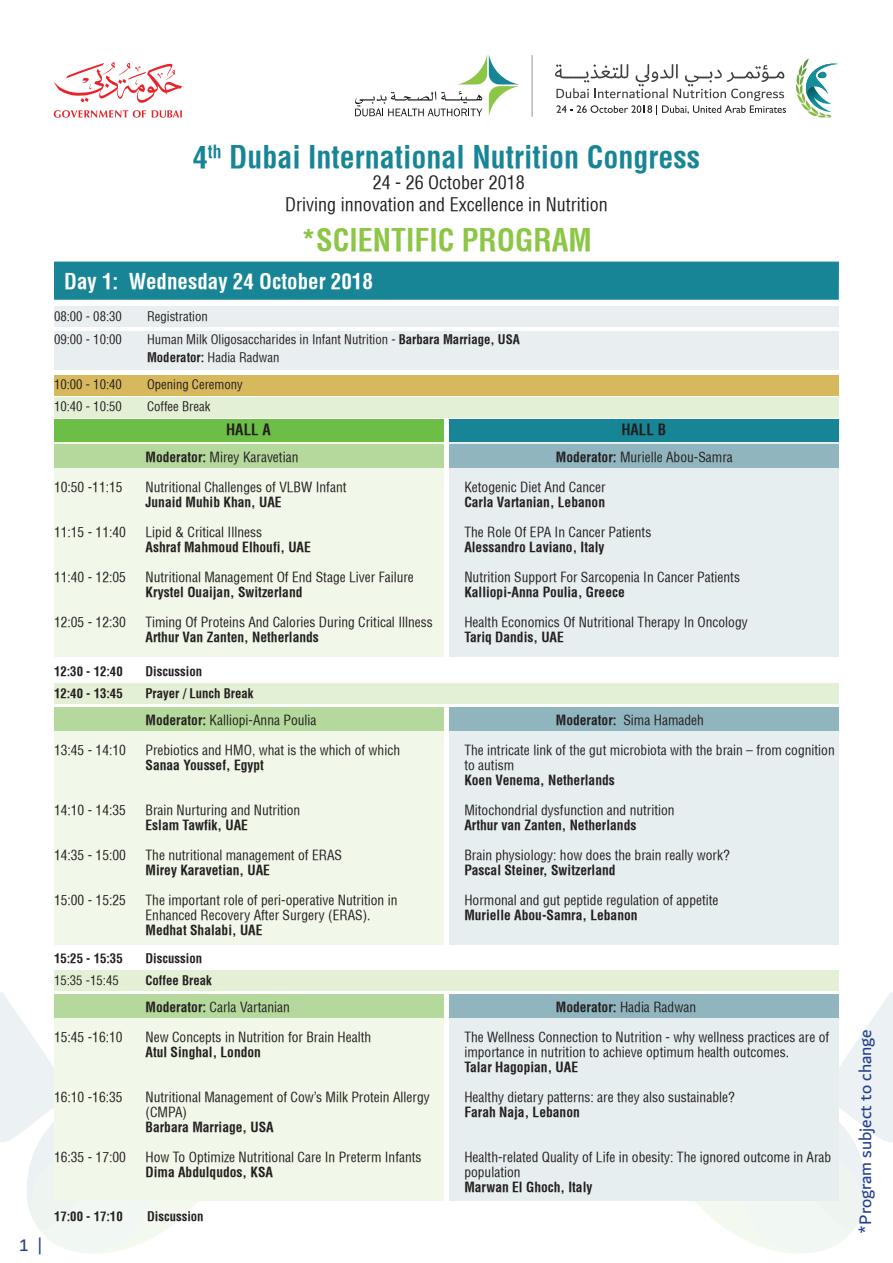
<style>
.page{position:relative;width:893px;height:1263px;background:#fff}
.page>*{position:absolute;margin:0;border:0;box-sizing:border-box;transform-origin:0 0}
.t1{font:700 condensed 30px "Helvetica";color:#178595}
.t2{font:700 condensed 30px "Helvetica";color:#8bc644}
.t3{font:700 condensed 21px "Helvetica";color:#fff}
.t4{font:condensed 18px/21.6px "Helvetica";color:#231f20;text-align:center}
.t5{font:18px "Dubai";color:#253f8e}
.t6{font:700 condensed 15px "Helvetica";color:#231f20}
.t7{font:condensed 13.5px/15px "Helvetica";color:#231f20}
.t8{font:700 condensed 13.5px "Helvetica";color:#231f20}
.t9{font:condensed 12.75px/18px "Helvetica";color:#231f20}
.t10{font:700 condensed 12.75px "Helvetica";color:#231f20}
.s1{font-weight:700}
</style>
<div class="page">
<svg style="left:0;top:991px;width:230px;height:263px"></svg>
<svg style="left:663px;top:991px;width:230px;height:263px"></svg>
<div style="left:54px;top:331px;width:785px;height:38px;background:#e9eff1"></div>
<div style="left:54px;top:306px;width:785px;height:21px;background:#e9eff1"></div>
<div style="left:54px;top:397px;width:785px;height:21px;background:#e4f0d5"></div>
<div style="left:54px;top:684px;width:785px;height:20px;background:#e4f0d5"></div>
<div style="left:54px;top:971px;width:785px;height:20px;background:#e4f0d5"></div>
<div style="left:54px;top:375px;width:785px;height:20px;background:#d7b85c"></div>
<div style="left:54px;top:262px;width:785px;height:38px;background:#178595"></div>
<div style="left:54px;top:420px;width:390px;height:237px;background:#f1f7e9"></div>
<div style="left:54px;top:707px;width:390px;height:237px;background:#f1f7e9"></div>
<div style="left:54px;top:994px;width:390px;height:206px;background:#f1f7e9"></div>
<div style="left:449px;top:420px;width:390px;height:237px;background:#e7eef0"></div>
<div style="left:449px;top:707px;width:390px;height:237px;background:#e7eef0"></div>
<div style="left:449px;top:994px;width:390px;height:206px;background:#e7eef0"></div>
<div style="left:54px;top:420px;width:390px;height:22px;background:#6dbe46"></div>
<div style="left:54px;top:444px;width:390px;height:24px;background:#b5d99c"></div>
<div style="left:54px;top:707px;width:390px;height:24px;background:#b5d99c"></div>
<div style="left:54px;top:994px;width:390px;height:24px;background:#b5d99c"></div>
<div style="left:449px;top:420px;width:390px;height:22px;background:#178595"></div>
<div style="left:449px;top:444px;width:390px;height:24px;background:#91b5bf"></div>
<div style="left:449px;top:707px;width:390px;height:24px;background:#91b5bf"></div>
<div style="left:449px;top:994px;width:390px;height:24px;background:#91b5bf"></div>
<svg style="left:54px;top:62px;width:128px;height:41px"></svg>
<svg style="left:54px;top:110px;width:92px;height:8px"></svg>
<svg style="left:152px;top:110px;width:30px;height:8px"></svg>
<svg style="left:355px;top:54px;width:164px;height:62px"></svg>
<svg style="left:796px;top:58px;width:42px;height:59px"></svg>
<svg style="left:555px;top:64px;width:231px;height:51px"></svg>
<hr style="left:532px;top:55px;width:1px;height:62px;background:#939598">
<h3 class="t5" style="left:19px;top:1234px;width:25px">1 |</h3>
<h1 class="t1" style="left:193px;top:138px;width:508px">4<sup>th</sup> Dubai International Nutrition Congress</h1>
<h3 class="t4" style="left:285px;top:172px;width:324px">24 - 26 October 2018<br>Driving innovation and Excellence in Nutrition</h3>
<h1 class="t2" style="left:301px;top:221px;width:292px">*SCIENTIFIC PROGRAM</h1>
<h2 class="t3" style="left:64px;top:268px;width:310px">Day 1: Wednesday 24 October 2018</h2>
<p class="t9" style="left:54px;top:308px;width:69px">08:00 - 08:30</p>
<p class="t9" style="left:147px;top:308px;width:62px">Registration</p>
<p class="t9" style="left:54px;top:330px;width:69px">09:00 - 10:00</p>
<p class="t9" style="left:147px;top:330px;width:374px">Human Milk Oligosaccharides in Infant Nutrition - <span class="s1">Barbara Marriage, USA<br>Moderator:</span> Hadia Radwan</p>
<p class="t9" style="left:54px;top:375px;width:69px">10:00 - 10:40</p>
<p class="t9" style="left:147px;top:375px;width:97px">Opening Ceremony</p>
<p class="t9" style="left:54px;top:398px;width:69px">10:40 - 10:50</p>
<p class="t9" style="left:147px;top:398px;width:65px">Coffee Break</p>
<p class="t6" style="left:226px;top:420px;width:46px">HALL A</p>
<p class="t6" style="left:621px;top:420px;width:46px">HALL B</p>
<p class="t7" style="left:146px;top:449px;width:154px"><span class="s1">Moderator:</span> Mirey Karavetian</p>
<p class="t7" style="left:54px;top:479px;width:70px">10:50 -11:15</p>
<p class="t7" style="left:146px;top:479px;width:202px">Nutritional Challenges of VLBW Infant</p>
<p class="t8" style="left:146px;top:494px;width:138px">Junaid Muhib Khan, UAE</p>
<p class="t7" style="left:54px;top:524px;width:73px">11:15 - 11:40</p>
<p class="t7" style="left:146px;top:524px;width:118px">Lipid &amp; Critical Illness</p>
<p class="t8" style="left:146px;top:539px;width:167px">Ashraf Mahmoud Elhoufi, UAE</p>
<p class="t7" style="left:54px;top:569px;width:73px">11:40 - 12:05</p>
<p class="t7" style="left:146px;top:569px;width:270px">Nutritional Management Of End Stage Liver Failure</p>
<p class="t8" style="left:146px;top:584px;width:159px">Krystel Ouaijan, Switzerland</p>
<p class="t7" style="left:54px;top:614px;width:73px">12:05 - 12:30</p>
<p class="t7" style="left:146px;top:614px;width:289px">Timing Of Proteins And Calories During Critical Illness</p>
<p class="t8" style="left:146px;top:629px;width:175px">Arthur Van Zanten, Netherlands</p>
<p class="t10" style="left:54px;top:663px;width:70px">12:30 - 12:40</p>
<p class="t10" style="left:145px;top:663px;width:58px">Discussion</p>
<p class="t10" style="left:54px;top:685px;width:70px">12:40 - 13:45</p>
<p class="t10" style="left:145px;top:685px;width:110px">Prayer / Lunch Break</p>
<p class="t7" style="left:146px;top:713px;width:172px"><span class="s1">Moderator:</span> Kalliopi-Anna Poulia</p>
<p class="t7" style="left:54px;top:743px;width:73px">13:45 - 14:10</p>
<p class="t7" style="left:146px;top:743px;width:256px">Prebiotics and HMO, what is the which of which</p>
<p class="t8" style="left:146px;top:757px;width:120px">Sanaa Youssef, Egypt</p>
<p class="t7" style="left:54px;top:803px;width:73px">14:10 - 14:35</p>
<p class="t7" style="left:146px;top:803px;width:156px">Brain Nurturing and Nutrition</p>
<p class="t8" style="left:146px;top:817px;width:104px">Eslam Tawfik, UAE</p>
<p class="t7" style="left:54px;top:848px;width:73px">14:35 - 15:00</p>
<p class="t7" style="left:146px;top:848px;width:198px">The nutritional management of ERAS</p>
<p class="t8" style="left:146px;top:862px;width:126px">Mirey Karavetian, UAE</p>
<p class="t7" style="left:54px;top:893px;width:73px">15:00 - 15:25</p>
<p class="t7" style="left:146px;top:893px;width:253px">The important role of peri-operative Nutrition in<br>Enhanced Recovery After Surgery (ERAS).</p>
<p class="t8" style="left:146px;top:922px;width:119px">Medhat Shalabi, UAE</p>
<p class="t10" style="left:54px;top:950px;width:70px">15:25 - 15:35</p>
<p class="t10" style="left:145px;top:950px;width:58px">Discussion</p>
<p class="t9" style="left:54px;top:971px;width:66px">15:35 -15:45</p>
<p class="t10" style="left:145px;top:972px;width:68px">Coffee Break</p>
<p class="t7" style="left:146px;top:1000px;width:146px"><span class="s1">Moderator:</span> Carla Vartanian</p>
<p class="t7" style="left:54px;top:1030px;width:70px">15:45 -16:10</p>
<p class="t7" style="left:146px;top:1030px;width:227px">New Concepts in Nutrition for Brain Health</p>
<p class="t8" style="left:146px;top:1044px;width:117px">Atul Singhal, London</p>
<p class="t7" style="left:54px;top:1090px;width:70px">16:10 -16:35</p>
<p class="t7" style="left:146px;top:1090px;width:286px">Nutritional Management of Cow’s Milk Protein Allergy (CMPA)</p>
<p class="t8" style="left:146px;top:1119px;width:130px">Barbara Marriage, USA</p>
<p class="t7" style="left:54px;top:1150px;width:73px">16:35 - 17:00</p>
<p class="t7" style="left:146px;top:1150px;width:278px">How To Optimize Nutritional Care In Preterm Infants</p>
<p class="t8" style="left:146px;top:1164px;width:129px">Dima Abdulqudos, KSA</p>
<p class="t10" style="left:54px;top:1208px;width:70px">17:00 - 17:10</p>
<p class="t10" style="left:147px;top:1208px;width:58px">Discussion</p>
<p class="t7" style="left:556px;top:449px;width:178px"><span class="s1">Moderator:</span> Murielle Abou-Samra</p>
<p class="t7" style="left:464px;top:479px;width:143px">Ketogenic Diet And Cancer</p>
<p class="t8" style="left:464px;top:494px;width:142px">Carla Vartanian, Lebanon</p>
<p class="t7" style="left:464px;top:524px;width:188px">The Role Of EPA In Cancer Patients</p>
<p class="t8" style="left:464px;top:539px;width:142px">Alessandro Laviano, Italy</p>
<p class="t7" style="left:464px;top:569px;width:277px">Nutrition Support For Sarcopenia In Cancer Patients</p>
<p class="t8" style="left:464px;top:584px;width:162px">Kalliopi-Anna Poulia, Greece</p>
<p class="t7" style="left:464px;top:614px;width:285px">Health Economics Of Nutritional Therapy In Oncology</p>
<p class="t8" style="left:464px;top:628px;width:101px">Tariq Dandis, UAE</p>
<p class="t7" style="left:556px;top:713px;width:150px"><span class="s1">Moderator:</span> Sima Hamadeh</p>
<p class="t7" style="left:464px;top:743px;width:372px">The intricate link of the gut microbiota with the brain – from cognition to autism</p>
<p class="t8" style="left:464px;top:772px;width:152px">Koen Venema, Netherlands</p>
<p class="t7" style="left:464px;top:803px;width:212px">Mitochondrial dysfunction and nutrition</p>
<p class="t8" style="left:464px;top:817px;width:174px">Arthur van Zanten, Netherlands</p>
<p class="t7" style="left:464px;top:848px;width:267px">Brain physiology: how does the brain really work?</p>
<p class="t8" style="left:464px;top:862px;width:153px">Pascal Steiner, Switzerland</p>
<p class="t7" style="left:464px;top:893px;width:256px">Hormonal and gut peptide regulation of appetite</p>
<p class="t8" style="left:464px;top:907px;width:175px">Murielle Abou-Samra, Lebanon</p>
<p class="t7" style="left:556px;top:1000px;width:142px"><span class="s1">Moderator:</span> Hadia Radwan</p>
<p class="t7" style="left:464px;top:1030px;width:366px">The Wellness Connection to Nutrition - why wellness practices are of importance in nutrition to achieve optimum health outcomes.</p>
<p class="t8" style="left:464px;top:1059px;width:115px">Talar Hagopian, UAE</p>
<p class="t7" style="left:464px;top:1090px;width:272px">Healthy dietary patterns: are they also sustainable?</p>
<p class="t8" style="left:464px;top:1104px;width:117px">Farah Naja, Lebanon</p>
<p class="t7" style="left:464px;top:1150px;width:369px">Health-related Quality of Life in obesity: The ignored outcome in Arab population</p>
<p class="t8" style="left:464px;top:1179px;width:130px">Marwan El Ghoch, Italy</p>
<h3 class="t5" style="left:854px;top:1233px;width:206px;rotate:-90deg">*Program subject to change</h3>
</div>
